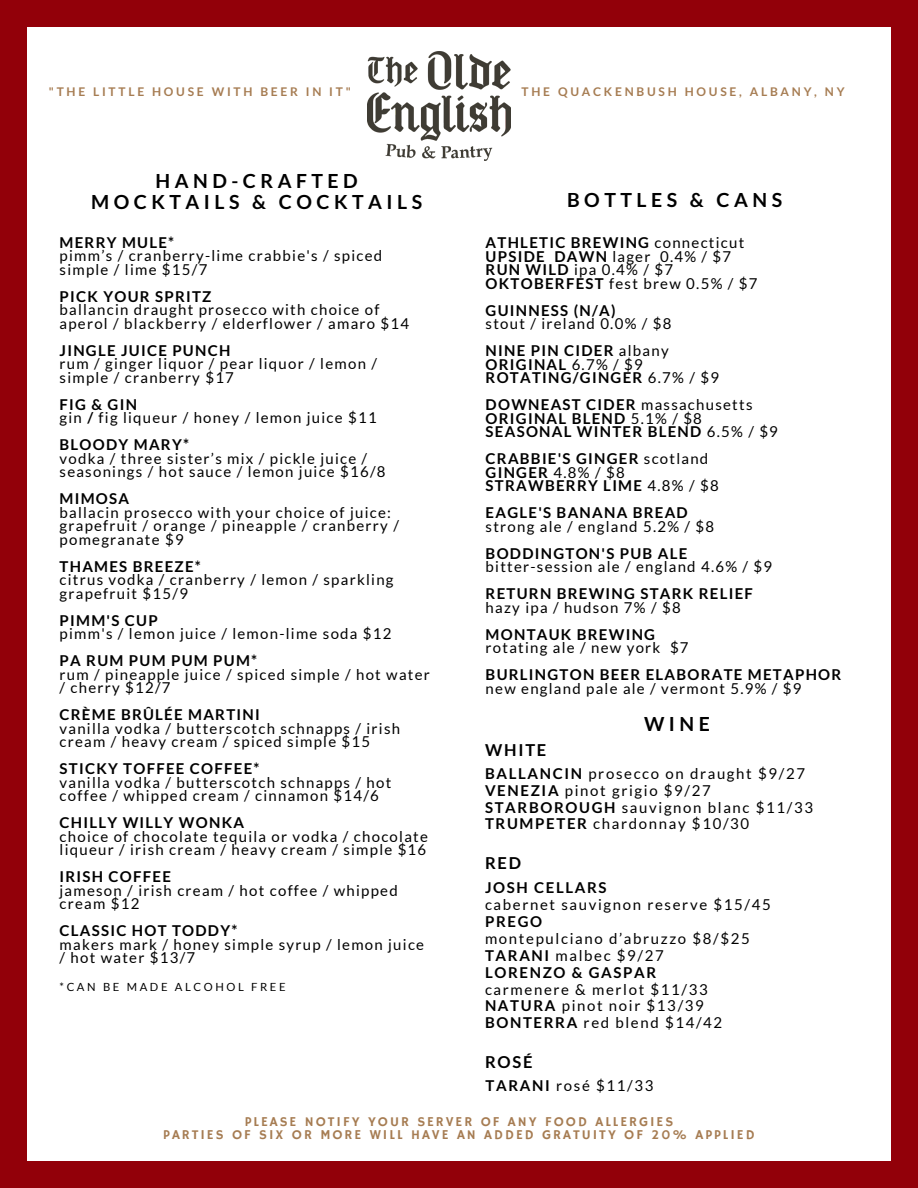
<style>
.page{position:relative;width:918px;height:1188px;background:#920009}
.page>*{position:absolute;margin:0;border:0;box-sizing:border-box;transform-origin:0 0}
.t1{font:700 19.5px "Lato";letter-spacing:.23em;color:#000}
.t2{font:700 16.5px "Lato";letter-spacing:.11em;color:#000}
.t3{font:15px/13.5px "Lato";letter-spacing:.085em;color:#000}
.t4{font:700 15px "Lato";letter-spacing:.085em;color:#000}
.t5{font:15px "Lato";letter-spacing:.11em;color:#000}
.t6{font:700 15px "Lato";letter-spacing:.11em;color:#000}
.t7{font:13.5px "Hammersmith One";letter-spacing:.15em;color:#a67c52}
.t8{font:700 12px "Lato";letter-spacing:.23em;color:#a67c52}
.t9{font:11.25px "Lato";letter-spacing:.23em;color:#000}
.s1{font-weight:700}
.s2{font-weight:400}
</style>
<div class="page">
<div style="left:27px;top:27px;width:864px;height:1134px;background:#fff"></div>
<img style="left:367px;top:52px;width:143px;height:109px">
<p class="t8" style="left:49px;top:84px;width:303px">"THE LITTLE HOUSE WITH BEER IN IT"</p>
<p class="t8" style="left:522px;top:84px;width:324px">THE QUACKENBUSH HOUSE, ALBANY, NY</p>
<p class="t1" style="left:156px;top:169px;width:204px">HAND-CRAFTED</p>
<p class="t1" style="left:91px;top:190px;width:333px">MOCKTAILS &amp; COCKTAILS</p>
<p class="t4" style="left:60px;top:233px;width:116px">MERRY MULE*</p>
<p class="t3" style="left:60px;top:249px;width:324px">pimm’s / cranberry-lime crabbie's / spiced simple / lime $15/7</p>
<p class="t4" style="left:60px;top:287px;width:153px">PICK YOUR SPRITZ</p>
<p class="t3" style="left:60px;top:303px;width:351px">ballancin draught prosecco with choice of aperol / blackberry / elderflower / amaro $14</p>
<p class="t4" style="left:60px;top:341px;width:172px">JINGLE JUICE PUNCH</p>
<p class="t3" style="left:60px;top:357px;width:319px">rum / ginger liquor / pear liquor / lemon / simple / cranberry $17</p>
<p class="t4" style="left:60px;top:395px;width:79px">FIG &amp; GIN</p>
<p class="t3" style="left:60px;top:411px;width:319px">gin <span class="s1">/</span> fig liqueur / honey / lemon juice $11</p>
<p class="t4" style="left:60px;top:436px;width:131px">BLOODY MARY*</p>
<p class="t3" style="left:60px;top:451px;width:328px">vodka / three sister’s mix / pickle juice / seasonings / hot sauce / lemon juice $16/8</p>
<p class="t4" style="left:60px;top:490px;width:71px">MIMOSA</p>
<p class="t3" style="left:60px;top:505px;width:333px">ballacin prosecco with your choice of juice:</p>
<p class="t3" style="left:60px;top:519px;width:341px">grapefruit / orange / pineapple / cranberry / pomegranate $9</p>
<p class="t4" style="left:60px;top:557px;width:143px">THAMES BREEZE*</p>
<p class="t3" style="left:60px;top:573px;width:336px">citrus vodka / cranberry / lemon / sparkling grapefruit $15/9</p>
<p class="t4" style="left:60px;top:611px;width:100px">PIMM'S CUP</p>
<p class="t3" style="left:60px;top:627px;width:333px">pimm's / lemon juice / lemon-lime soda $12</p>
<p class="t4" style="left:60px;top:652px;width:199px">PA RUM PUM PUM PUM*</p>
<p class="t3" style="left:60px;top:667px;width:372px">rum / pineapple juice / spiced simple / hot water / cherry $12/7</p>
<p class="t4" style="left:60px;top:706px;width:202px">CRÈME BRÛLÉE MARTINI</p>
<p class="t3" style="left:60px;top:721px;width:342px">vanilla vodka / butterscotch schnapps / irish cream / heavy cream / spiced simple $15</p>
<p class="t4" style="left:60px;top:760px;width:201px">STICKY TOFFEE COFFEE*</p>
<p class="t3" style="left:60px;top:775px;width:333px">vanilla vodka / butterscotch schnapps / hot coffee / whipped cream / cinnamon $14/6</p>
<p class="t4" style="left:60px;top:814px;width:186px">CHILLY WILLY WONKA</p>
<p class="t3" style="left:60px;top:829px;width:370px">choice of chocolate tequila or vodka / chocolate liqueur / irish cream / heavy cream / simple $16</p>
<p class="t4" style="left:60px;top:868px;width:113px">IRISH COFFEE</p>
<p class="t3" style="left:60px;top:883px;width:340px">jameson / irish cream / hot coffee / whipped cream $12</p>
<p class="t4" style="left:60px;top:922px;width:179px">CLASSIC HOT TODDY*</p>
<p class="t3" style="left:60px;top:937px;width:366px">makers mark / honey simple syrup / lemon juice / hot water $13/7</p>
<p class="t9" style="left:60px;top:980px;width:228px">*CAN BE MADE ALCOHOL FREE</p>
<p class="t1" style="left:567px;top:188px;width:217px">BOTTLES &amp; CANS</p>
<p class="t4" style="left:486px;top:233px;width:260px">ATHLETIC BREWING <span class="s2">connecticut</span></p>
<p class="t3" style="left:486px;top:249px;width:247px"><span class="s1">UPSIDE DAWN</span> lager 0.4% / $7</p>
<p class="t3" style="left:486px;top:263px;width:189px"><span class="s1">RUN WILD</span> ipa 0.4% / $7</p>
<p class="t3" style="left:486px;top:276px;width:273px"><span class="s1">OKTOBERFEST</span> fest brew 0.5% / $7</p>
<p class="t4" style="left:486px;top:301px;width:131px">GUINNESS (N/A)</p>
<p class="t3" style="left:486px;top:317px;width:187px">stout / ireland 0.0% / $8</p>
<p class="t4" style="left:486px;top:341px;width:185px">NINE PIN CIDER <span class="s2">albany</span></p>
<p class="t4" style="left:486px;top:355px;width:159px">ORIGINAL <span class="s2">6.7% / $9</span></p>
<p class="t4" style="left:486px;top:368px;width:235px">ROTATING/GINGER <span class="s2">6.7% / $9</span></p>
<p class="t4" style="left:486px;top:395px;width:268px">DOWNEAST CIDER <span class="s2">massachusetts</span></p>
<p class="t4" style="left:486px;top:409px;width:218px">ORIGINAL BLEND <span class="s2">5.1% / $8</span></p>
<p class="t4" style="left:486px;top:422px;width:294px">SEASONAL WINTER BLEND <span class="s2">6.5% / $9</span></p>
<p class="t4" style="left:486px;top:449px;width:224px">CRABBIE'S GINGER <span class="s2">scotland</span></p>
<p class="t3" style="left:486px;top:465px;width:141px"><span class="s1">GINGER</span> 4.8% / $8</p>
<p class="t4" style="left:486px;top:476px;width:235px">STRAWBERRY LIME <span class="s2">4.8% / $8</span></p>
<p class="t4" style="left:486px;top:503px;width:204px">EAGLE'S BANANA BREAD</p>
<p class="t3" style="left:486px;top:519px;width:230px">strong ale / england 5.2% / $8</p>
<p class="t4" style="left:486px;top:544px;width:203px">BODDINGTON'S PUB ALE</p>
<p class="t3" style="left:486px;top:560px;width:288px">bitter-session ale / england 4.6% / $9</p>
<p class="t4" style="left:486px;top:584px;width:269px">RETURN BREWING STARK RELIEF</p>
<p class="t3" style="left:486px;top:600px;width:197px">hazy ipa / hudson 7% / $8</p>
<p class="t4" style="left:486px;top:625px;width:171px">MONTAUK BREWING</p>
<p class="t3" style="left:486px;top:641px;width:205px">rotating ale / new york $7</p>
<p class="t4" style="left:486px;top:665px;width:357px">BURLINGTON BEER ELABORATE METAPHOR</p>
<p class="t3" style="left:486px;top:681px;width:317px">new england pale ale / vermont 5.9% / $9</p>
<p class="t2" style="left:485px;top:739px;width:63px">WHITE</p>
<p class="t1" style="left:644px;top:712px;width:67px">WINE</p>
<p class="t5" style="left:485px;top:764px;width:322px"><span class="s1">BALLANCIN</span> prosecco on draught $9/27</p>
<p class="t5" style="left:485px;top:781px;width:227px"><span class="s1">VENEZIA</span> pinot grigio $9/27</p>
<p class="t5" style="left:485px;top:798px;width:330px"><span class="s1">STARBOROUGH</span> sauvignon blanc $11/33</p>
<p class="t5" style="left:485px;top:815px;width:266px"><span class="s1">TRUMPETER</span> chardonnay $10/30</p>
<p class="t2" style="left:485px;top:853px;width:38px">RED</p>
<p class="t6" style="left:485px;top:879px;width:123px">JOSH CELLARS</p>
<p class="t5" style="left:485px;top:895px;width:287px">cabernet sauvignon reserve $15/45</p>
<p class="t4" style="left:485px;top:912px;width:59px">PREGO</p>
<p class="t5" style="left:485px;top:929px;width:266px">montepulciano d’abruzzo $8/$25</p>
<p class="t5" style="left:485px;top:946px;width:180px"><span class="s1">TARANI</span> malbec $9/27</p>
<p class="t6" style="left:485px;top:963px;width:173px">LORENZO &amp; GASPAR</p>
<p class="t5" style="left:485px;top:980px;width:224px">carmenere &amp; merlot $11/33</p>
<p class="t5" style="left:485px;top:997px;width:220px"><span class="s1">NATURA</span> pinot noir $13/39</p>
<p class="t5" style="left:485px;top:1014px;width:239px"><span class="s1">BONTERRA</span> red blend $14/42</p>
<p class="t2" style="left:485px;top:1051px;width:49px">ROSÉ</p>
<p class="t3" style="left:486px;top:1079px;width:169px"><span class="s1">TARANI</span> rosé $11/33</p>
<p class="t7" style="left:245px;top:1114px;width:430px">PLEASE NOTIFY YOUR SERVER OF ANY FOOD ALLERGIES</p>
<p class="t7" style="left:163px;top:1127px;width:593px">PARTIES OF SIX OR MORE WILL HAVE AN ADDED GRATUITY OF 20% APPLIED</p>
</div>
